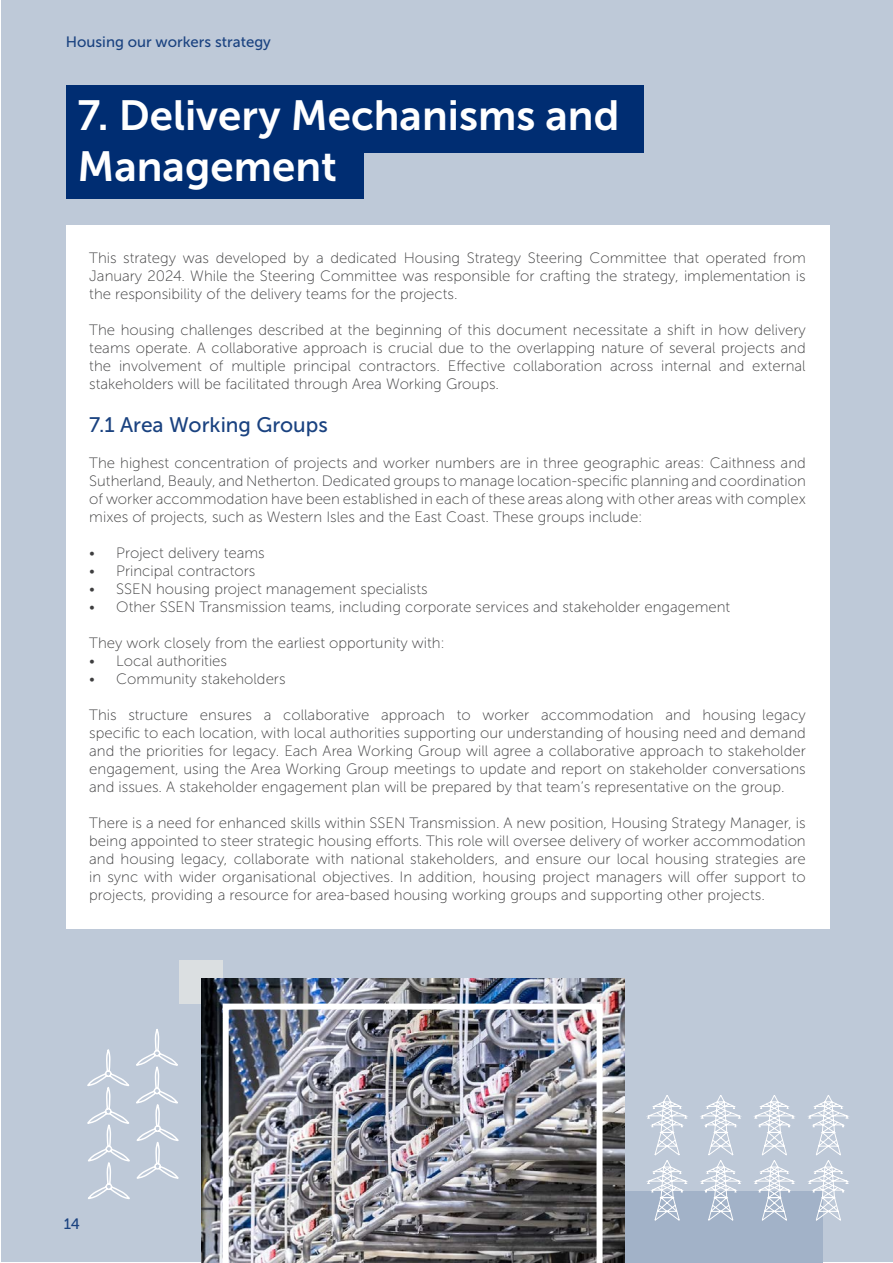
<style>
.page{position:relative;width:893px;height:1263px;background:#fff}
.page>*{position:absolute;margin:0;border:0;box-sizing:border-box;transform-origin:0 0}
.Heading{font:42px/50.4px "Museo Sans 700";color:#fff}
.Sub-heading{font:21px "Museo Sans 500";color:#1a4280}
.t1{font:15px/18px "Museo Sans 100";color:#3e3e3f;text-align:justify}
.t2{font:15px "Museo Sans 500";color:#1a4280}
</style>
<div class="page">
<div style="left:1px;top:1px;width:891px;height:1261px;background:#bec9d8"></div>
<div style="left:66px;top:132px;width:298px;height:67px;background:#002d72"></div>
<div style="left:66px;top:85px;width:577px;height:67px;background:#002d72"></div>
<div style="left:66px;top:225px;width:764px;height:704px;background:#fff"></div>
<div style="left:179px;top:960px;width:44px;height:43px;background:#dbdfe1"></div>
<div style="left:529px;top:1191px;width:293px;height:72px;background:#a2b2c8"></div>
<img style="left:201px;top:978px;width:423px;height:285px">
<svg style="left:646px;top:1095px;width:203px;height:126px"></svg>
<svg style="left:87px;top:1029px;width:92px;height:170px"></svg>
<img style="left:223px;top:1003px;width:380px;height:260px">
<p class="t2" style="left:66px;top:34px;width:207px">Housing our workers strategy</p>
<p class="Heading" style="left:78px;top:91px;width:543px">7. Delivery Mechanisms and<br>Management</p>
<p class="t1" style="left:89px;top:249px;width:718px">This strategy was developed by a dedicated Housing Strategy Steering Committee that operated from January 2024. While the Steering Committee was responsible for crafting the strategy, implementation is the responsibility of the delivery teams for the projects.</p>
<p class="t1" style="left:89px;top:321px;width:718px">The housing challenges described at the beginning of this document necessitate a shift in how delivery teams operate. A collaborative approach is crucial due to the overlapping nature of several projects and the involvement of multiple principal contractors. Effective collaboration across internal and external stakeholders will be facilitated through Area Working Groups.</p>
<p class="Sub-heading" style="left:89px;top:414px;width:240px">7.1 Area Working Groups</p>
<p class="t1" style="left:89px;top:454px;width:718px">The highest concentration of projects and worker numbers are in three geographic areas: Caithness and Sutherland, Beauly, and Netherton. Dedicated groups to manage location-specific planning and coordination of worker accommodation have been established in each of these areas along with other areas with complex mixes of projects, such as Western Isles and the East Coast. These groups include:</p>
<p class="t1" style="left:89px;top:544px;width:177px">• Project delivery teams</p>
<p class="t1" style="left:89px;top:562px;width:168px">• Principal contractors</p>
<p class="t1" style="left:89px;top:580px;width:340px">• SSEN housing project management specialists</p>
<p class="t1" style="left:89px;top:598px;width:642px">• Other SSEN Transmission teams, including corporate services and stakeholder engagement</p>
<p class="t1" style="left:89px;top:634px;width:357px">They work closely from the earliest opportunity with:</p>
<p class="t1" style="left:89px;top:652px;width:139px">• Local authorities</p>
<p class="t1" style="left:89px;top:670px;width:198px">• Community stakeholders</p>
<p class="t1" style="left:89px;top:706px;width:718px">This structure ensures a collaborative approach to worker accommodation and housing legacy specific to each location, with local authorities supporting our understanding of housing need and demand and the priorities for legacy. Each Area Working Group will agree a collaborative approach to stakeholder engagement, using the Area Working Group meetings to update and report on stakeholder conversations and issues. A stakeholder engagement plan will be prepared by that team’s representative on the group.</p>
<p class="t1" style="left:89px;top:814px;width:718px">There is a need for enhanced skills within SSEN Transmission. A new position, Housing Strategy Manager, is being appointed to steer strategic housing efforts. This role will oversee delivery of worker accommodation and housing legacy, collaborate with national stakeholders, and ensure our local housing strategies are in sync with wider organisational objectives. In addition, housing project managers will offer support to projects, providing a resource for area-based housing working groups and supporting other projects.</p>
<p class="t2" style="left:64px;top:1215px;width:18px">14</p>
</div>
